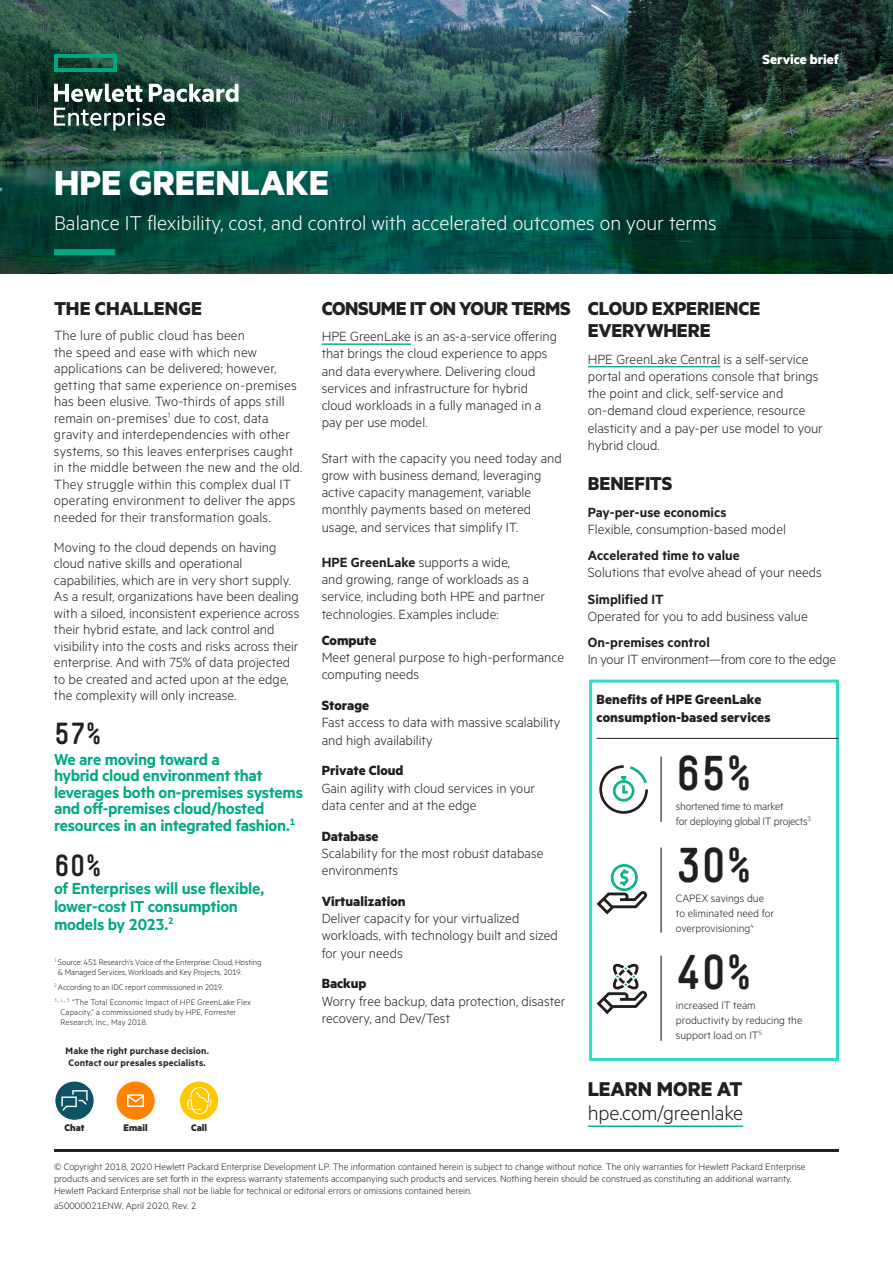
<style>
.page{position:relative;width:893px;height:1263px;background:#fff}
.page>*{position:absolute;margin:0;border:0;box-sizing:border-box;transform-origin:0 0}
.Factoid_Simple_Pro_L{font:700 48px "HPE Simple";color:#231f20}
.t1{font:700 39px "Metric HPE";color:#fff}
.Factoid_Simple_Pro_L-2{font:700 30px "HPE Simple";color:#231f20}
.Body_text_last_Metri{font:700 30px "HPE Simple";color:#231f20}
.t2{font:300 22.5px "Metric HPE";color:#fff}
.CTA_URL_Metric_Light{font:300 22.5px "Metric";letter-spacing:-.01em;color:#231f20}
.CTA_Metric_Light_16{font:700 22.5px "Metric HPE";color:#231f20}
.Body_subheadline_Met{font:700 21px/22.5px "Metric HPE";letter-spacing:-.01em;color:#231f20}
.Body_text_last_Metri-2{font:600 18px/16.5px "Metric HPE";letter-spacing:-.015em;color:#01a982}
.Body_text_last_Metri-3{font:300 15px/17.2px "Metric";color:#231f20}
.Body_text_last_Metri-4{font:300 15px/17.2px "Metric";letter-spacing:-.02em;color:#231f20}
.Body_header_MetricHP{font:700 15px "Metric HPE";color:#231f20}
.Sidebar_header_Metri{font:700 15px/18px "Metric HPE";letter-spacing:.005em;color:#231f20}
.Descriptor_MetricHPE{font:700 15px "Metric HPE";color:#fff}
.Factoid_caption_Metr{font:300 12px/15px "Metric HPE";color:#231f20}
.Factoid_caption_Metr-2{font:300 12px "Metric HPE";letter-spacing:-.02em;color:#231f20}
.t3{font:700 10.65px "Metric HPE";color:#231f20}
.t4{font:300 10.5px/12px "Metric HPE";color:#231f20}
.Sidebar_text_MetricH{font:600 10.5px "Metric";letter-spacing:.015em;color:#231f20}
.Footnote_MetricHPE_R{font:300 9px/10.2px "Metric HPE";color:#231f20}
.s1{font-weight:600}
</style>
<div class="page">
<img style="left:0;top:0;width:893px;height:274px">
<hr style="left:322px;top:343px;width:89px;height:2px;background:#0ab38d">
<div style="left:54px;top:249px;width:61px;height:6px;background:#01a982"></div>
<hr style="left:588px;top:366px;width:132px;height:1px;background:#0ab38d">
<hr style="left:588px;top:1125px;width:155px;height:2px;background:#0ab38d">
<hr style="left:661px;top:757px;width:1px;height:65px;background:#000">
<hr style="left:661px;top:847px;width:1px;height:86px;background:#000">
<hr style="left:661px;top:955px;width:1px;height:86px;background:#000">
<svg style="left:599px;top:765px;width:49px;height:49px"></svg>
<svg style="left:597px;top:864px;width:50px;height:50px"></svg>
<svg style="left:597px;top:964px;width:50px;height:50px"></svg>
<div style="left:589px;top:680px;width:250px;height:381px;border:3px solid #32dac8"></div>
<hr style="left:597px;top:738px;width:242px;height:1px;background:#231f20">
<hr style="left:54px;top:1149px;width:785px;height:3px;background:#231f20">
<div style="left:55px;top:1081px;width:39px;height:39px;background:#0d5265;border-radius:50%"></div>
<svg style="left:61px;top:1090px;width:27px;height:21px"></svg>
<div style="left:180px;top:1081px;width:38px;height:39px;background:#fec901;border-radius:50%"></div>
<svg style="left:187px;top:1087px;width:25px;height:27px"></svg>
<div style="left:116px;top:1081px;width:39px;height:39px;background:#ff8300;border-radius:50%"></div>
<svg style="left:127px;top:1094px;width:17px;height:13px"></svg>
<svg style="left:54px;top:54px;width:63px;height:18px"></svg>
<svg style="left:54px;top:84px;width:184px;height:47px"></svg>
<p class="t1" style="left:54px;top:159px;width:277px">HPE GREENLAKE</p>
<p class="t2" style="left:54px;top:210px;width:664px">Balance IT flexibility, cost, and control with accelerated outcomes on your terms</p>
<p class="Descriptor_MetricHPE" style="left:763px;top:50px;width:78px">Service brief</p>
<p class="Body_subheadline_Met" style="left:54px;top:296px;width:149px">THE CHALLENGE</p>
<p class="Body_text_last_Metri-3" style="left:54px;top:327px;width:250px;line-height:16.5px">The lure of public cloud has been<br>the speed and ease with which new applications can be delivered; however, getting that same experience on-premises has been elusive. Two-thirds of apps still remain on-premises<sup>1</sup> due to cost, data gravity and interdependencies with other systems, so this leaves enterprises caught in the middle between the new and the old.<br>They struggle within this complex dual IT operating environment to deliver the apps needed for their transformation goals.</p>
<p class="Body_text_last_Metri-3" style="left:54px;top:538px;width:247px;line-height:16.5px">Moving to the cloud depends on having cloud native skills and operational capabilities, which are in very short supply.<br>As a result, organizations have been dealing with a siloed, inconsistent experience across their hybrid estate, and lack control and visibility into the costs and risks across their enterprise. And with 75% of data projected to be created and acted upon at the edge, the complexity will only increase.</p>
<p class="Factoid_Simple_Pro_L-2" style="left:54px;top:716px;width:49px">57%</p>
<p class="Body_text_last_Metri-2" style="left:54px;top:750px;width:251px">We are moving toward a<br>hybrid cloud environment that leverages both on-premises systems and off-premises cloud/hosted resources in an integrated fashion.<sup>1</sup></p>
<p class="Body_text_last_Metri" style="left:54px;top:848px;width:49px">60%</p>
<p class="Body_text_last_Metri-2" style="left:54px;top:879px;width:212px;line-height:18px">of Enterprises will use flexible, lower-cost IT consumption models by 2023.<sup>2</sup></p>
<p class="Footnote_MetricHPE_R" style="left:58px;top:957px;width:205px;text-indent:-4px"><sup>1</sup> Source: 451 Research’s Voice of the Enterprise: Cloud, Hosting &amp; Managed Services, Workloads and Key Projects, 2019.</p>
<p class="Footnote_MetricHPE_R" style="left:54px;top:982px;width:171px"><sup>2</sup> According to an IDC report commissioned in 2019.</p>
<p class="Footnote_MetricHPE_R" style="left:61px;top:996px;width:192px;text-indent:-7px"><sup>3,</sup> <sup>4,</sup> <sup>5</sup> “The Total Economic Impact of HPE GreenLake Flex<br>Capacity,” a commissioned study by HPE, Forrester<br>Research, Inc., May 2018.</p>
<p class="Sidebar_text_MetricH" style="left:66px;top:1044px;width:145px">Make the right purchase decision.</p>
<p class="Sidebar_text_MetricH" style="left:69px;top:1056px;width:139px">Contact our presales specialists.</p>
<p class="t3" style="left:64px;top:1121px;width:22px">Chat</p>
<p class="t3" style="left:123px;top:1121px;width:26px">Email</p>
<p class="t3" style="left:191px;top:1121px;width:17px">Call</p>
<p class="Body_subheadline_Met" style="left:322px;top:296px;width:250px">CONSUME IT ON YOUR TERMS</p>
<p class="Body_text_last_Metri-3" style="left:322px;top:327px;width:237px">HPE GreenLake is an as-a-service offering that brings the cloud experience to apps and data everywhere. Delivering cloud services and infrastructure for hybrid cloud workloads in a fully managed in a pay per use model.</p>
<p class="Body_text_last_Metri-3" style="left:322px;top:449px;width:242px">Start with the capacity you need today and grow with business demand, leveraging active capacity management, variable monthly payments based on metered usage, and services that simplify IT.</p>
<p class="Body_text_last_Metri-3" style="left:322px;top:553px;width:225px"><span class="s1">HPE GreenLake</span> supports a wide,<br>and growing, range of workloads as a service, including both HPE and partner technologies. Examples include:</p>
<p class="Body_header_MetricHP" style="left:322px;top:631px;width:56px">Compute</p>
<p class="Body_text_last_Metri-3" style="left:322px;top:648px;width:244px">Meet general purpose to high-performance computing needs</p>
<p class="Body_header_MetricHP" style="left:322px;top:696px;width:49px">Storage</p>
<p class="Body_text_last_Metri-3" style="left:322px;top:713px;width:240px">Fast access to data with massive scalability and high availability</p>
<p class="Body_header_MetricHP" style="left:322px;top:762px;width:83px">Private Cloud</p>
<p class="Body_text_last_Metri-3" style="left:322px;top:779px;width:215px">Gain agility with cloud services in your data center and at the edge</p>
<p class="Body_header_MetricHP" style="left:322px;top:827px;width:58px">Database</p>
<p class="Body_text_last_Metri-3" style="left:322px;top:844px;width:223px">Scalability for the most robust database environments</p>
<p class="Body_header_MetricHP" style="left:322px;top:892px;width:86px">Virtualization</p>
<p class="Body_text_last_Metri-3" style="left:322px;top:909px;width:238px">Deliver capacity for your virtualized workloads, with technology built and sized for your needs</p>
<p class="Body_header_MetricHP" style="left:322px;top:975px;width:46px">Backup</p>
<p class="Body_text_last_Metri-3" style="left:322px;top:992px;width:245px">Worry free backup, data protection, disaster recovery, and Dev/Test</p>
<p class="Body_subheadline_Met" style="left:588px;top:296px;width:174px">CLOUD EXPERIENCE<br>EVERYWHERE</p>
<p class="Body_text_last_Metri-3" style="left:588px;top:350px;width:236px">HPE GreenLake Central is a self-service portal and operations console that brings the point and click, self-service and on-demand cloud experience, resource elasticity and a pay-per use model to your hybrid cloud.</p>
<p class="Body_subheadline_Met" style="left:588px;top:472px;width:86px">BENEFITS</p>
<p class="Body_text_last_Metri-3" style="left:588px;top:503px;width:200px"><span class="s1">Pay-per-use economics<br></span>Flexible, consumption-based model</p>
<p class="Body_text_last_Metri-3" style="left:588px;top:546px;width:236px"><span class="s1">Accelerated time to value<br></span>Solutions that evolve ahead of your needs</p>
<p class="Body_text_last_Metri-3" style="left:588px;top:590px;width:221px"><span class="s1">Simplified IT<br></span>Operated for you to add business value</p>
<p class="Body_text_last_Metri-4" style="left:588px;top:633px;width:250px"><span class="s1">On-premises control<br></span>In your IT environment—from core to the edge</p>
<p class="Sidebar_header_Metri" style="left:597px;top:690px;width:175px">Benefits of HPE GreenLake consumption-based services</p>
<p class="Factoid_Simple_Pro_L" style="left:676px;top:746px;width:78px">65%</p>
<p class="Factoid_caption_Metr-2" style="left:676px;top:799px;width:109px">shortened time to market</p>
<p class="Factoid_caption_Metr-2" style="left:676px;top:814px;width:137px">for deploying global IT projects<sup>3</sup></p>
<p class="Factoid_Simple_Pro_L" style="left:676px;top:838px;width:78px">30%</p>
<p class="Factoid_caption_Metr" style="left:676px;top:890px;width:90px">CAPEX savings due</p>
<p class="Factoid_caption_Metr" style="left:676px;top:905px;width:100px">to eliminated need for overprovisioning<sup>4</sup></p>
<p class="Factoid_Simple_Pro_L" style="left:676px;top:945px;width:78px">40%</p>
<p class="Factoid_caption_Metr" style="left:676px;top:997px;width:81px">increased IT team</p>
<p class="Factoid_caption_Metr" style="left:676px;top:1012px;width:128px">productivity by reducing the support load on IT<sup>5</sup></p>
<p class="CTA_Metric_Light_16" style="left:588px;top:1075px;width:156px">LEARN MORE AT</p>
<p class="CTA_URL_Metric_Light" style="left:588px;top:1100px;width:157px">hpe.com/greenlake</p>
<p class="t4" style="left:54px;top:1160px;width:753px">© Copyright 2018, 2020 Hewlett Packard Enterprise Development LP. The information contained herein is subject to change without notice. The only warranties for Hewlett Packard Enterprise products and services are set forth in the express warranty statements accompanying such products and services. Nothing herein should be construed as constituting an additional warranty.<br>Hewlett Packard Enterprise shall not be liable for technical or editorial errors or omissions contained herein.</p>
<p class="t4" style="left:54px;top:1199px;width:144px">a50000021ENW, April 2020, Rev. 2</p>
</div>
